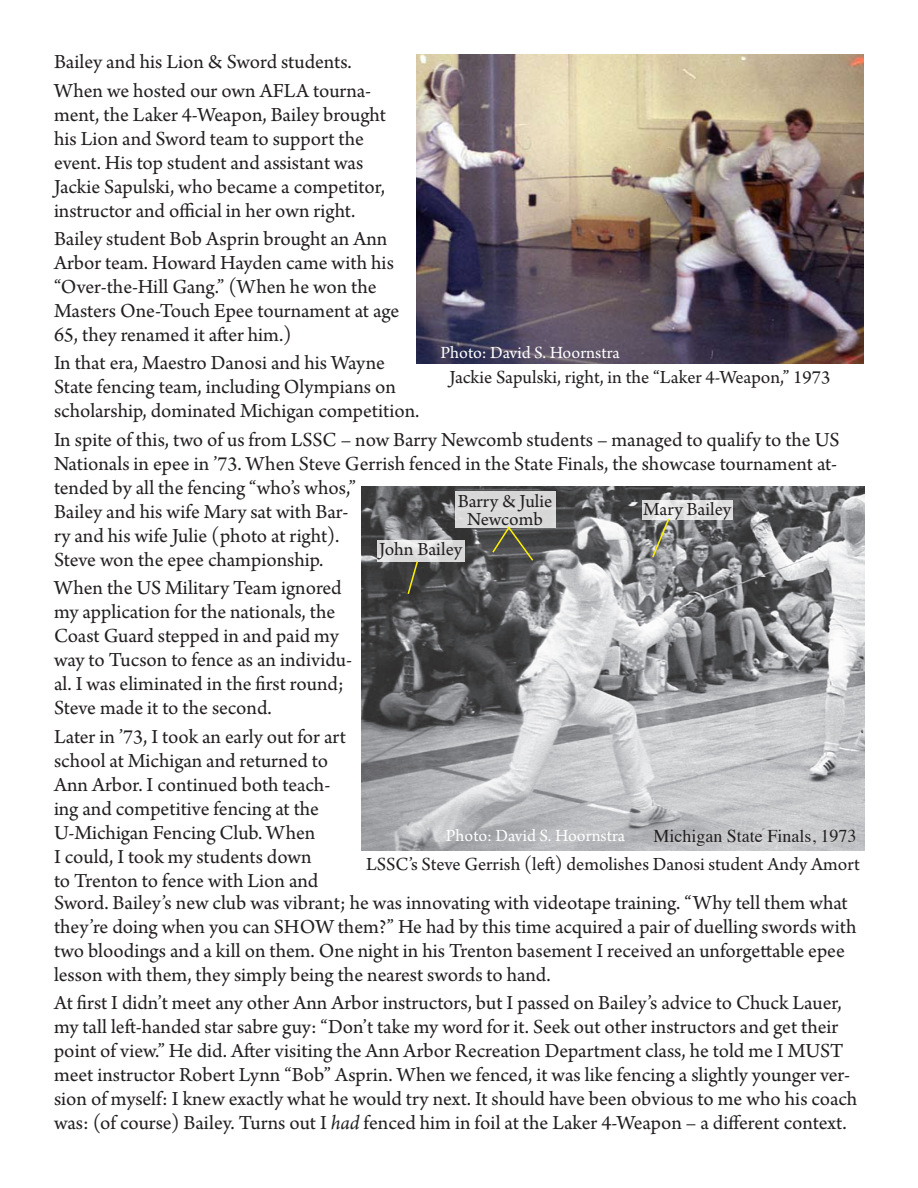
<style>
.page{position:relative;width:918px;height:1188px;background:#fff}
.page>*{position:absolute;margin:0;border:0;box-sizing:border-box;transform-origin:0 0}
.t1{font:21px/24px "Arno Pro";color:#231f20}
.t2{font:19.5px/18px "Arno Pro";color:#231f20;text-align:center}
.t3{font:18px "Arno Pro";color:#fff}
.t4{font:18px "Times";color:#231f20}
.s1{font-style:italic}
</style>
<div class="page">
<img style="left:417px;top:54px;width:447px;height:310px">
<img style="left:362px;top:486px;width:502px;height:364px">
<svg style="left:377px;top:540px;width:88px;height:21px;background:#dfdfdf"></svg>
<svg style="left:643px;top:500px;width:90px;height:20px;fill:#e2e3e3"></svg>
<div style="left:455px;top:491px;width:100px;height:37px;background:#d9d9da"></div>
<svg style="left:406px;top:559px;width:13px;height:37px"></svg>
<svg style="left:491px;top:526px;width:44px;height:36px;background:#606052"></svg>
<svg style="left:651px;top:517px;width:20px;height:42px"></svg>
<p class="t1" style="left:54px;top:49px;width:319px;line-height:28.3px">Bailey and his Lion &amp; Sword students.<br>When we hosted our own AFLA tourna-</p>
<p class="t1" style="left:54px;top:103px;width:334px">ment, the Laker 4-Weapon, Bailey brought his Lion and Sword team to support the event. His top student and assistant was Jackie Sapulski, who became a competitor, instructor and official in her own right.</p>
<p class="t1" style="left:54px;top:228px;width:347px">Bailey student Bob Asprin brought an Ann Arbor team. Howard Hayden came with his “Over-the-Hill Gang.” (When he won the Masters One-Touch Epee tournament at age 65, they renamed it after him.)</p>
<p class="t1" style="left:54px;top:352px;width:367px">In that era, Maestro Danosi and his Wayne<br>State fencing team, including Olympians on scholarship, dominated Michigan competition.</p>
<p class="t1" style="left:54px;top:429px;width:787px">In spite of this, two of us from LSSC – now Barry Newcomb students – managed to qualify to the US<br>Nationals in epee in ’73. When Steve Gerrish fenced in the State Finals, the showcase tournament at-</p>
<p class="t3" style="left:441px;top:342px;width:181px">Photo: David S. Hoornstra</p>
<p class="t2" style="left:449px;top:369px;width:382px">Jackie Sapulski, right, in the “Laker 4-Weapon,” 1973</p>
<p class="t1" style="left:54px;top:477px;width:304px">tended by all the fencing “who’s whos,” Bailey and his wife Mary sat with Bar&shy;ry and his wife Julie (photo at right).<br>Steve won the epee championship.</p>
<p class="t1" style="left:54px;top:577px;width:300px">When the US Military Team ignored my application for the nationals, the Coast Guard stepped in and paid my way to Tucson to fence as an individu&shy;al. I was eliminated in the first round; Steve made it to the second.</p>
<p class="t1" style="left:54px;top:725px;width:804px">Later in ’73, I took an early out for art<br>school at Michigan and returned to<br>Ann Arbor. I continued both teach-<br>ing and competitive fencing at the<br>U-Michigan Fencing Club. When<br>I could, I took my students down<br>to Trenton to fence with Lion and<br>Sword. Bailey’s new club was vibrant; he was innovating with videotape training. “Why tell them what they’re doing when you can SHOW them?” He had by this time acquired a pair of duelling swords with two bloodings and a kill on them. One night in his Trenton basement I received an unforgettable epee lesson with them, they simply being the nearest swords to hand.</p>
<p class="t1" style="left:54px;top:992px;width:805px">At first I didn’t meet any other Ann Arbor instructors, but I passed on Bailey’s advice to Chuck Lauer, my tall left-handed star sabre guy: “Don’t take my word for it. Seek out other instructors and get their point of view.” He did. After visiting the Ann Arbor Recreation Department class, he told me I MUST meet instructor Robert Lynn “Bob” Asprin. When we fenced, it was like fencing a slightly younger ver&shy;sion of myself: I knew exactly what he would try next. It should have been obvious to me who his coach was: (of course) Bailey. Turns out I <span class="s1">had</span> fenced him in foil at the Laker 4-Weapon – a different context.</p>
<p class="t2" style="left:458px;top:493px;width:96px">Barry &amp; Julie<br>Newcomb</p>
<p class="t2" style="left:643px;top:502px;width:90px">Mary Bailey</p>
<p class="t2" style="left:379px;top:541px;width:85px">John Bailey</p>
<p class="t3" style="left:446px;top:825px;width:181px">Photo: David S. Hoornstra</p>
<p class="t4" style="left:653px;top:820px;width:205px">Michigan State Finals, 1973</p>
<p class="t2" style="left:366px;top:857px;width:495px">LSSC’s Steve Gerrish (left) demolishes Danosi student Andy Amort</p>
</div>
